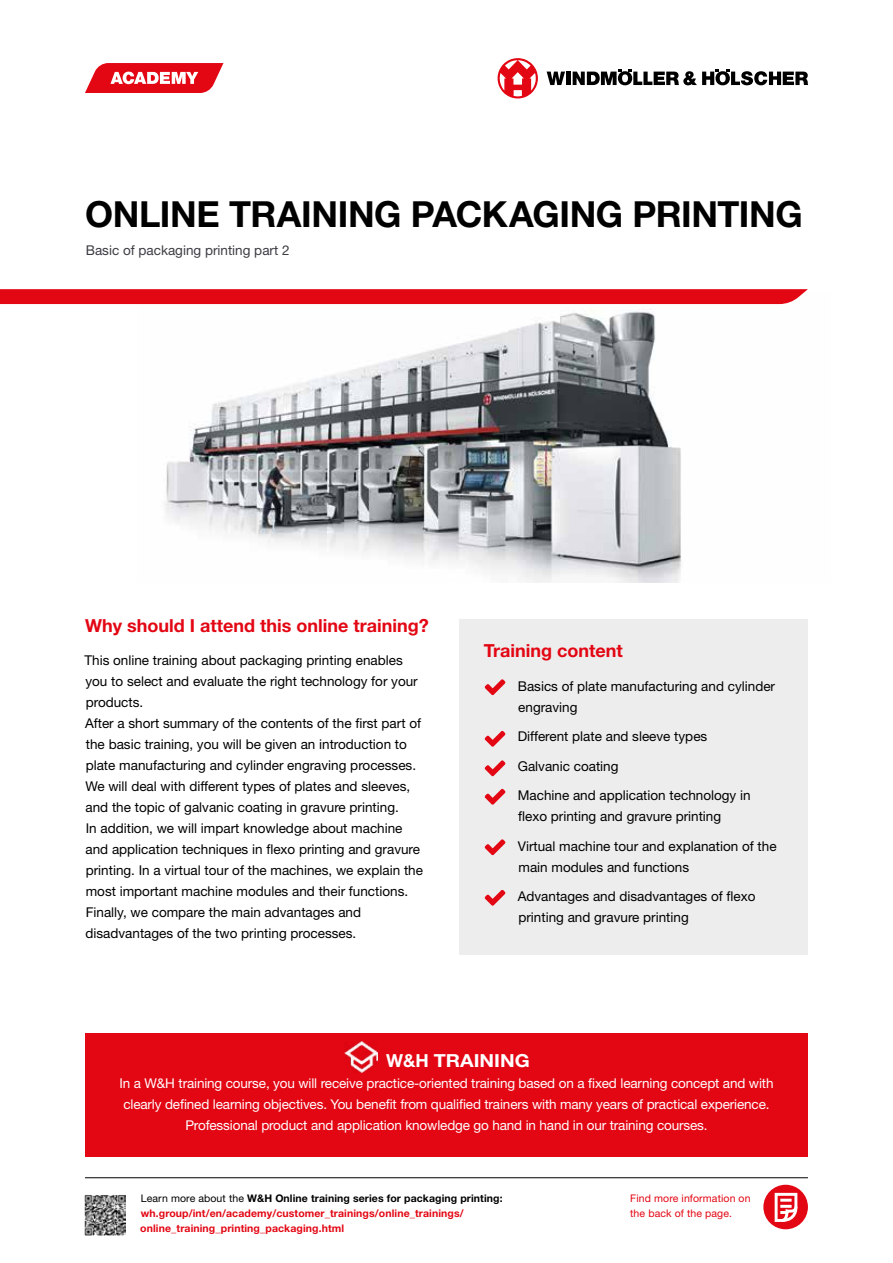
<style>
.page{position:relative;width:893px;height:1263px;background:#fff}
.page>*{position:absolute;margin:0;border:0;box-sizing:border-box;transform-origin:0 0}
.t1{font:700 36px "Helvetica Neue LT Std";letter-spacing:-.01em;color:#000}
.t2{font:700 18px "Helvetica Neue LT Std";color:#e30613}
.t3{font:700 18px "Helvetica Neue LT Std";color:#fff}
.t4{font:13.5px/21px "Helvetica Neue LT Std";color:#000}
.t5{font:13.5px/21px "Helvetica Neue LT Std";letter-spacing:-.01em;color:#fff;text-align:center}
.t6{font:13.5px "Helvetica Neue LT Std";color:#3c3d43}
.t7{font:700 10.5px/15px "Helvetica Neue LT Std";letter-spacing:.01em;color:#e30613}
.t8{font:10.5px/15px "Helvetica Neue LT Std";letter-spacing:.01em;color:#e30613}
.s1{font-weight:400;color:#000}
.s2{color:#000}
</style>
<div class="page">
<img style="left:137px;top:304px;width:643px;height:279px">
<hr style="left:85px;top:1177px;width:723px;height:1px;background:#000">
<div style="left:763px;top:1185px;width:45px;height:44px;background:#e30613;border-radius:50%"></div>
<svg style="left:774px;top:1192px;width:24px;height:30px"></svg>
<svg style="left:0;top:289px;width:808px;height:15px;background:#e30b18"></svg>
<svg style="left:547px;top:72px;width:18px;height:13px"></svg>
<hr style="left:566px;top:72px;width:4px;height:13px;background:#000">
<svg style="left:573px;top:69px;width:235px;height:16px"></svg>
<svg style="left:498px;top:58px;width:40px;height:40px"></svg>
<svg style="left:85px;top:63px;width:138px;height:30px"></svg>
<div style="left:459px;top:619px;width:349px;height:336px;background:#ededed"></div>
<svg style="left:485px;top:679px;width:20px;height:16px"></svg>
<svg style="left:485px;top:731px;width:20px;height:16px"></svg>
<svg style="left:485px;top:760px;width:20px;height:16px"></svg>
<svg style="left:485px;top:789px;width:20px;height:16px"></svg>
<svg style="left:485px;top:839px;width:20px;height:16px"></svg>
<svg style="left:485px;top:890px;width:20px;height:16px"></svg>
<img style="left:84px;top:1195px;width:41px;height:40px">
<div style="left:85px;top:1033px;width:723px;height:124px;background:#e30613"></div>
<img style="left:345px;top:1042px;width:32px;height:30px">
<h1 class="t1" style="left:85px;top:192px;width:719px">ONLINE TRAINING PACKAGING PRINTING</h1>
<p class="t6" style="left:86px;top:242px;width:205px">Basic of packaging printing part 2</p>
<h2 class="t2" style="left:85px;top:614px;width:345px">Why should I attend this online training?</h2>
<p class="t4" style="left:84px;top:649px;width:340px">This online training about packaging printing enables you to select and evaluate the right technology for your products.<br>After a short summary of the contents of the first part of the basic training, you will be given an introduction to plate manufacturing and cylinder engraving processes.<br>We will deal with different types of plates and sleeves, and the topic of galvanic coating in gravure printing.<br>In addition, we will impart knowledge about machine and application techniques in flexo printing and gravure printing. In a virtual tour of the machines, we explain the most important machine modules and their functions.<br>Finally, we compare the main advantages and disadvantages of the two printing processes.</p>
<h2 class="t2" style="left:484px;top:639px;width:140px">Training content</h2>
<p class="t4" style="left:518px;top:675px;width:259px">Basics of plate manufacturing and cylinder engraving</p>
<p class="t4" style="left:518px;top:722px;width:234px;line-height:29.5px">Different plate and sleeve types<br>Galvanic coating<br>Machine and application technology in</p>
<p class="t4" style="left:518px;top:802px;width:260px;line-height:29.5px">flexo printing and gravure printing<br>Virtual machine tour and explanation of the</p>
<p class="t4" style="left:518px;top:852px;width:239px;line-height:29.5px">main modules and functions<br>Advantages and disadvantages of flexo</p>
<p class="t4" style="left:518px;top:907px;width:172px">printing and gravure printing</p>
<h2 class="t3" style="left:386px;top:1049px;width:145px">W&amp;H TRAINING</h2>
<p class="t5" style="left:119px;top:1073px;width:655px">In a W&amp;H training course, you will receive practice-oriented training based on a fixed learning concept and with clearly defined learning objectives. You benefit from qualified trainers with many years of practical experience.<br>Professional product and application knowledge go hand in hand in our training courses.</p>
<p class="t7" style="left:140px;top:1190px;width:364px"><span class="s1">Learn more about the</span> <span class="s2">W&amp;H Online training series for packaging printing: </span>wh.group/int/en/academy/customer_trainings/online_trainings/ online_training_printing_packaging.html</p>
<p class="t8" style="left:630px;top:1190px;width:122px">Find more information on the back of the page.</p>
</div>
